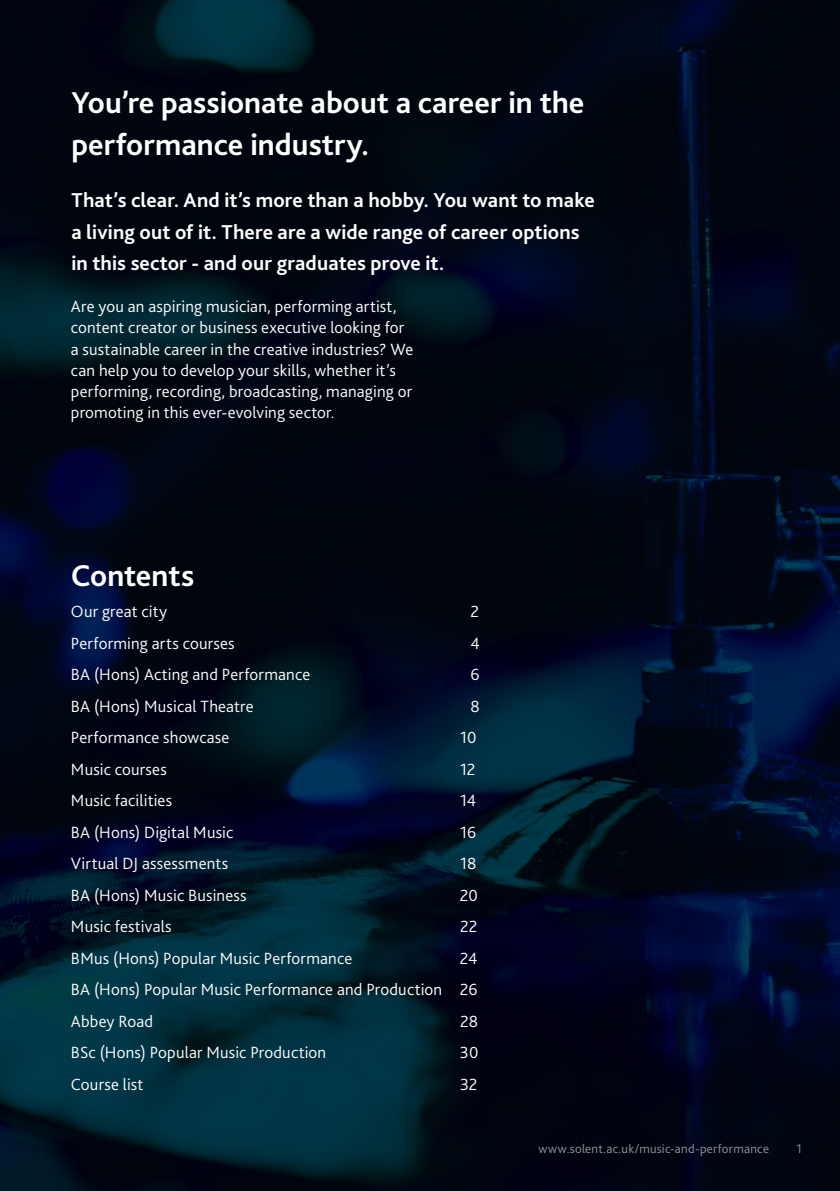
<style>
.page{position:relative;width:840px;height:1191px;background:#fff}
.page>*{position:absolute;margin:0;border:0;box-sizing:border-box;transform-origin:0 0}
.t1{font:700 31.6px/42px "Bliss";color:#fff}
.t2{font:700 21px/31.6px "Bliss";letter-spacing:.005em;color:#fff}
.t3{font:300 17px/21px "Bliss";letter-spacing:.01em;color:#fff}
.t4{font:300 13px "Bliss";letter-spacing:.02em;color:#939598}
</style>
<div class="page">
<img style="left:0;top:0;width:839px;height:1191px">
<p class="t1" style="left:71px;top:81px;width:514px">You’re passionate about a career in the performance industry.</p>
<p class="t2" style="left:71px;top:185px;width:524px">That’s clear. And it’s more than a hobby. You want to make a living out of it. There are a wide range of career options in this sector - and our graduates prove it.</p>
<p class="t3" style="left:71px;top:296px;width:344px">Are you an aspiring musician, performing artist, content creator or business executive looking for a sustainable career in the creative industries? We can help you to develop your skills, whether it’s performing, recording, broadcasting, managing or promoting in this ever-evolving sector.</p>
<p class="t1" style="left:71px;top:554px;width:125px">Contents</p>
<p class="t3" style="left:71px;top:601px;width:98px">Our great city</p>
<p class="t3" style="left:470px;top:601px;width:10px">2</p>
<p class="t3" style="left:71px;top:632px;width:165px">Performing arts courses</p>
<p class="t3" style="left:470px;top:632px;width:11px">4</p>
<p class="t3" style="left:71px;top:664px;width:241px">BA (Hons) Acting and Performance</p>
<p class="t3" style="left:470px;top:664px;width:11px">6</p>
<p class="t3" style="left:71px;top:695px;width:184px">BA (Hons) Musical Theatre</p>
<p class="t3" style="left:470px;top:695px;width:11px">8</p>
<p class="t3" style="left:71px;top:727px;width:160px">Performance showcase</p>
<p class="t3" style="left:459px;top:727px;width:18px">10</p>
<p class="t3" style="left:71px;top:758px;width:97px">Music courses</p>
<p class="t3" style="left:460px;top:758px;width:17px">12</p>
<p class="t3" style="left:71px;top:790px;width:103px">Music facilities</p>
<p class="t3" style="left:460px;top:790px;width:18px">14</p>
<p class="t3" style="left:71px;top:821px;width:164px">BA (Hons) Digital Music</p>
<p class="t3" style="left:459px;top:821px;width:18px">16</p>
<p class="t3" style="left:71px;top:853px;width:159px">Virtual DJ assessments</p>
<p class="t3" style="left:459px;top:853px;width:18px">18</p>
<p class="t3" style="left:71px;top:884px;width:177px">BA (Hons) Music Business</p>
<p class="t3" style="left:459px;top:884px;width:20px">20</p>
<p class="t3" style="left:71px;top:916px;width:102px">Music festivals</p>
<p class="t3" style="left:460px;top:916px;width:19px">22</p>
<p class="t3" style="left:71px;top:947px;width:282px">BMus (Hons) Popular Music Performance</p>
<p class="t3" style="left:459px;top:947px;width:19px">24</p>
<p class="t3" style="left:71px;top:979px;width:408px">BA (Hons) Popular Music Performance and Production 26</p>
<p class="t3" style="left:71px;top:1010px;width:84px">Abbey Road</p>
<p class="t3" style="left:460px;top:1010px;width:19px">28</p>
<p class="t3" style="left:71px;top:1042px;width:256px">BSc (Hons) Popular Music Production</p>
<p class="t3" style="left:459px;top:1042px;width:20px">30</p>
<p class="t3" style="left:71px;top:1073px;width:74px">Course list</p>
<p class="t3" style="left:460px;top:1073px;width:19px">32</p>
<p class="t4" style="left:538px;top:1140px;width:232px">www.solent.ac.uk/music-and-performance</p>
<p class="t4" style="left:796px;top:1140px;width:7px">1</p>
</div>
